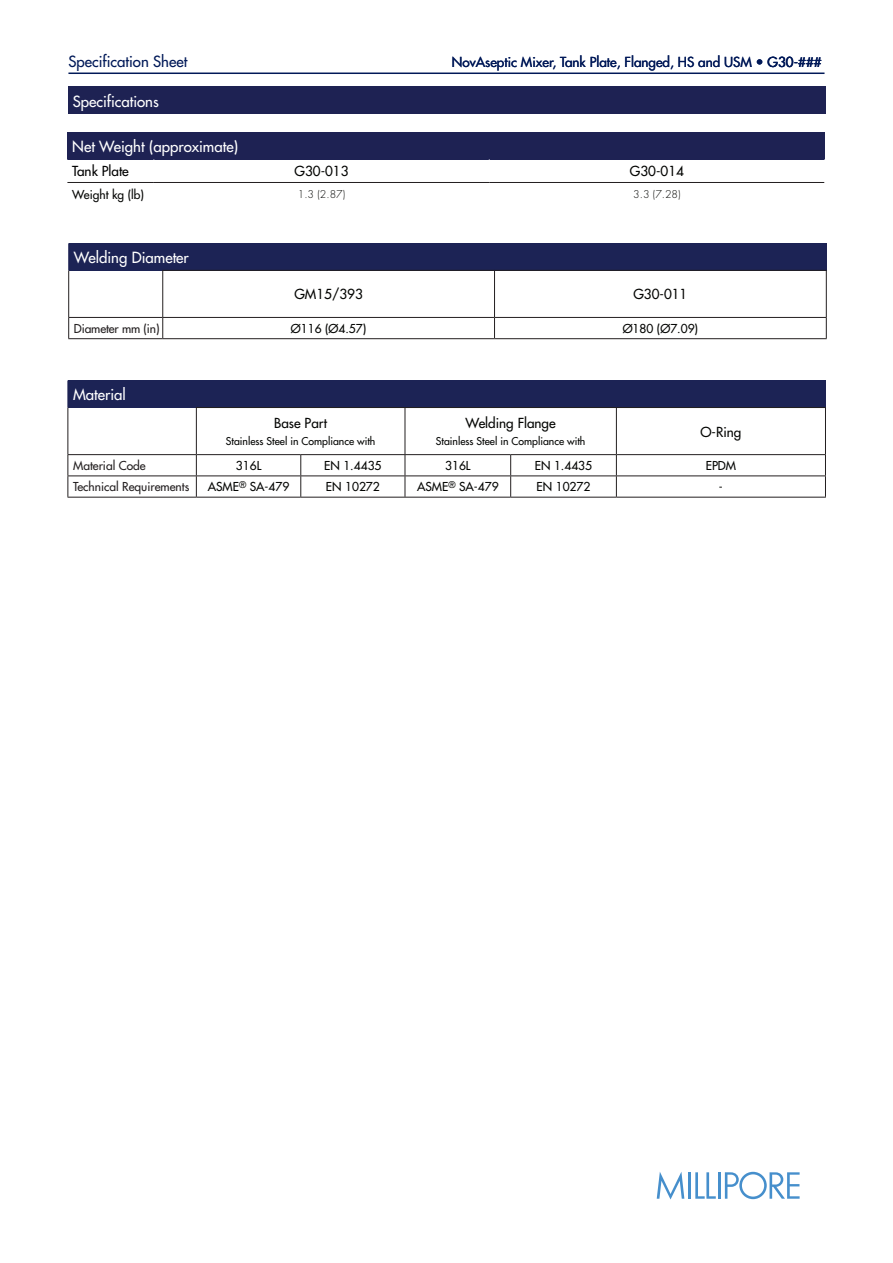
<style>
.page{position:relative;width:893px;height:1263px;background:#fff}
.page>*{position:absolute;margin:0;border:0;box-sizing:border-box;transform-origin:0 0}
.t1{font:500 15px "Futura Std";color:#fff}
.t2{font:500 15px "Futura Std";color:#011958}
.t3{font:500 13.5px "Futura Std";color:#040503}
.t4{font:500 13.5px "Futura Std";color:#011958}
.t5{font:500 13.5px "Futura Std";color:#000}
.t6{font:500 12px "Futura Std";color:#040503}
.Mått_text{font:500 12px "Futura Std";color:#231f20}
.t7{font:500 10.5px "Futura Std";color:#040503}
.t8{font:300 10.5px "Futura Std";color:#050604}
</style>
<div class="page">
<hr style="left:68px;top:73px;width:756px;height:1px;background:#011958">
<div style="left:68px;top:87px;width:757px;height:27px;background:#1e2253"></div>
<div style="left:67px;top:132px;width:758px;height:27px;background:#1e2253"></div>
<hr style="left:67px;top:182px;width:87px;height:1px;background:#231f20">
<hr style="left:154px;top:182px;width:335px;height:1px;background:#231f20">
<hr style="left:489px;top:182px;width:335px;height:1px;background:#231f20">
<hr style="left:688px;top:1172px;width:3px;height:27px;background:#468fcc">
<svg style="left:657px;top:1172px;width:27px;height:27px"></svg>
<hr style="left:718px;top:1172px;width:2px;height:27px;background:#468fcc">
<svg style="left:695px;top:1172px;width:21px;height:27px"></svg>
<svg style="left:725px;top:1172px;width:75px;height:27px"></svg>
<div style="left:69px;top:243px;width:757px;height:27px;background:#1c2355"></div>
<svg style="left:68px;top:318px;width:1px;height:20px"></svg>
<hr style="left:68px;top:338px;width:95px;height:1px;background:#231f20">
<hr style="left:68px;top:270px;width:1px;height:47px;background:#231f20">
<hr style="left:68px;top:317px;width:95px;height:1px;background:#231f20">
<svg style="left:162px;top:318px;width:1px;height:20px"></svg>
<svg style="left:494px;top:318px;width:1px;height:20px"></svg>
<svg style="left:826px;top:318px;width:1px;height:20px"></svg>
<hr style="left:162px;top:271px;width:1px;height:46px;background:#231f20">
<hr style="left:494px;top:271px;width:1px;height:46px;background:#231f20">
<hr style="left:826px;top:271px;width:1px;height:46px;background:#231f20">
<hr style="left:163px;top:317px;width:331px;height:1px;background:#231f20">
<hr style="left:494px;top:317px;width:333px;height:1px;background:#231f20">
<hr style="left:163px;top:338px;width:331px;height:1px;background:#231f20">
<hr style="left:494px;top:338px;width:333px;height:1px;background:#231f20">
<svg style="left:68px;top:243px;width:1px;height:27px"></svg>
<svg style="left:826px;top:243px;width:1px;height:27px"></svg>
<hr style="left:162px;top:270px;width:332px;height:1px;background:#231f20">
<hr style="left:494px;top:270px;width:333px;height:1px;background:#231f20">
<div style="left:68px;top:380px;width:757px;height:27px;background:#1c2355"></div>
<svg style="left:67px;top:455px;width:1px;height:42px"></svg>
<hr style="left:67px;top:475px;width:129px;height:1px;background:#231f20">
<hr style="left:67px;top:497px;width:129px;height:1px;background:#231f20">
<hr style="left:67px;top:407px;width:1px;height:47px;background:#231f20">
<hr style="left:67px;top:454px;width:129px;height:1px;background:#231f20">
<svg style="left:196px;top:455px;width:1px;height:42px"></svg>
<svg style="left:300px;top:455px;width:1px;height:42px"></svg>
<svg style="left:405px;top:455px;width:1px;height:42px"></svg>
<svg style="left:510px;top:455px;width:1px;height:42px"></svg>
<svg style="left:616px;top:455px;width:1px;height:42px"></svg>
<svg style="left:825px;top:455px;width:1px;height:42px"></svg>
<hr style="left:196px;top:497px;width:105px;height:1px;background:#231f20">
<hr style="left:301px;top:497px;width:104px;height:1px;background:#231f20">
<hr style="left:405px;top:497px;width:106px;height:1px;background:#231f20">
<hr style="left:511px;top:497px;width:105px;height:1px;background:#231f20">
<hr style="left:616px;top:497px;width:210px;height:1px;background:#231f20">
<hr style="left:196px;top:408px;width:1px;height:46px;background:#231f20">
<hr style="left:405px;top:408px;width:1px;height:46px;background:#231f20">
<hr style="left:616px;top:408px;width:1px;height:46px;background:#231f20">
<hr style="left:825px;top:408px;width:1px;height:46px;background:#231f20">
<hr style="left:196px;top:454px;width:105px;height:1px;background:#231f20">
<hr style="left:301px;top:454px;width:104px;height:1px;background:#231f20">
<hr style="left:405px;top:454px;width:106px;height:1px;background:#231f20">
<hr style="left:511px;top:454px;width:105px;height:1px;background:#231f20">
<hr style="left:616px;top:454px;width:210px;height:1px;background:#231f20">
<hr style="left:196px;top:475px;width:105px;height:1px;background:#231f20">
<hr style="left:301px;top:475px;width:104px;height:1px;background:#231f20">
<hr style="left:405px;top:475px;width:106px;height:1px;background:#231f20">
<hr style="left:511px;top:475px;width:105px;height:1px;background:#231f20">
<hr style="left:616px;top:475px;width:210px;height:1px;background:#231f20">
<svg style="left:67px;top:380px;width:1px;height:27px"></svg>
<svg style="left:825px;top:380px;width:1px;height:27px"></svg>
<hr style="left:196px;top:407px;width:105px;height:1px;background:#231f20">
<hr style="left:301px;top:407px;width:104px;height:1px;background:#231f20">
<hr style="left:405px;top:407px;width:106px;height:1px;background:#231f20">
<hr style="left:511px;top:407px;width:105px;height:1px;background:#231f20">
<hr style="left:616px;top:407px;width:210px;height:1px;background:#231f20">
<p class="t2" style="left:68px;top:52px;width:120px">Specification Sheet</p>
<p class="t4" style="left:452px;top:54px;width:296px">NovAseptic Mixer, Tank Plate, Flanged, HS and USM</p>
<p class="t4" style="left:768px;top:54px;width:56px">G30-###</p>
<p class="t1" style="left:73px;top:92px;width:88px">Specifications</p>
<p class="t1" style="left:72px;top:137px;width:167px">Net Weight (approximate)</p>
<p class="t5" style="left:72px;top:163px;width:58px">Tank Plate</p>
<p class="t3" style="left:295px;top:163px;width:56px">G30-013</p>
<p class="t3" style="left:630px;top:163px;width:56px">G30-014</p>
<p class="t6" style="left:72px;top:187px;width:73px">Weight kg (lb)</p>
<p class="t8" style="left:298px;top:188px;width:49px">1.3 (2.87)</p>
<p class="t8" style="left:633px;top:188px;width:49px">3.3 (7.28)</p>
<p class="t1" style="left:74px;top:248px;width:116px">Welding Diameter</p>
<p class="t3" style="left:294px;top:286px;width:70px">GM15/393</p>
<p class="t3" style="left:633px;top:286px;width:56px">G30-011</p>
<p class="Mått_text" style="left:74px;top:321px;width:87px">Diameter mm (in)</p>
<p class="t6" style="left:291px;top:321px;width:77px">Ø116 (Ø4.57)</p>
<p class="t6" style="left:623px;top:321px;width:77px">Ø180 (Ø7.09)</p>
<p class="t1" style="left:73px;top:385px;width:54px">Material</p>
<p class="t3" style="left:274px;top:415px;width:54px">Base Part</p>
<p class="t7" style="left:226px;top:434px;width:151px">Stainless Steel in Compliance with</p>
<p class="t3" style="left:466px;top:415px;width:92px">Welding Flange</p>
<p class="t7" style="left:436px;top:434px;width:151px">Stainless Steel in Compliance with</p>
<p class="t3" style="left:700px;top:423px;width:42px">O-Ring</p>
<p class="Mått_text" style="left:73px;top:458px;width:74px">Material Code</p>
<p class="t6" style="left:236px;top:458px;width:27px">316L</p>
<p class="t6" style="left:324px;top:458px;width:59px">EN 1.4435</p>
<p class="t6" style="left:445px;top:458px;width:27px">316L</p>
<p class="t6" style="left:535px;top:458px;width:59px">EN 1.4435</p>
<p class="t6" style="left:706px;top:458px;width:32px">EPDM</p>
<p class="Mått_text" style="left:73px;top:479px;width:118px">Technical Requirements</p>
<p class="t6" style="left:208px;top:479px;width:83px">ASME<sup>®</sup> SA-479</p>
<p class="t6" style="left:326px;top:479px;width:55px">EN 10272</p>
<p class="t6" style="left:417px;top:479px;width:83px">ASME<sup>®</sup> SA-479</p>
<p class="t6" style="left:537px;top:479px;width:55px">EN 10272</p>
<p class="t6" style="left:719px;top:479px;width:5px">-</p>
</div>
